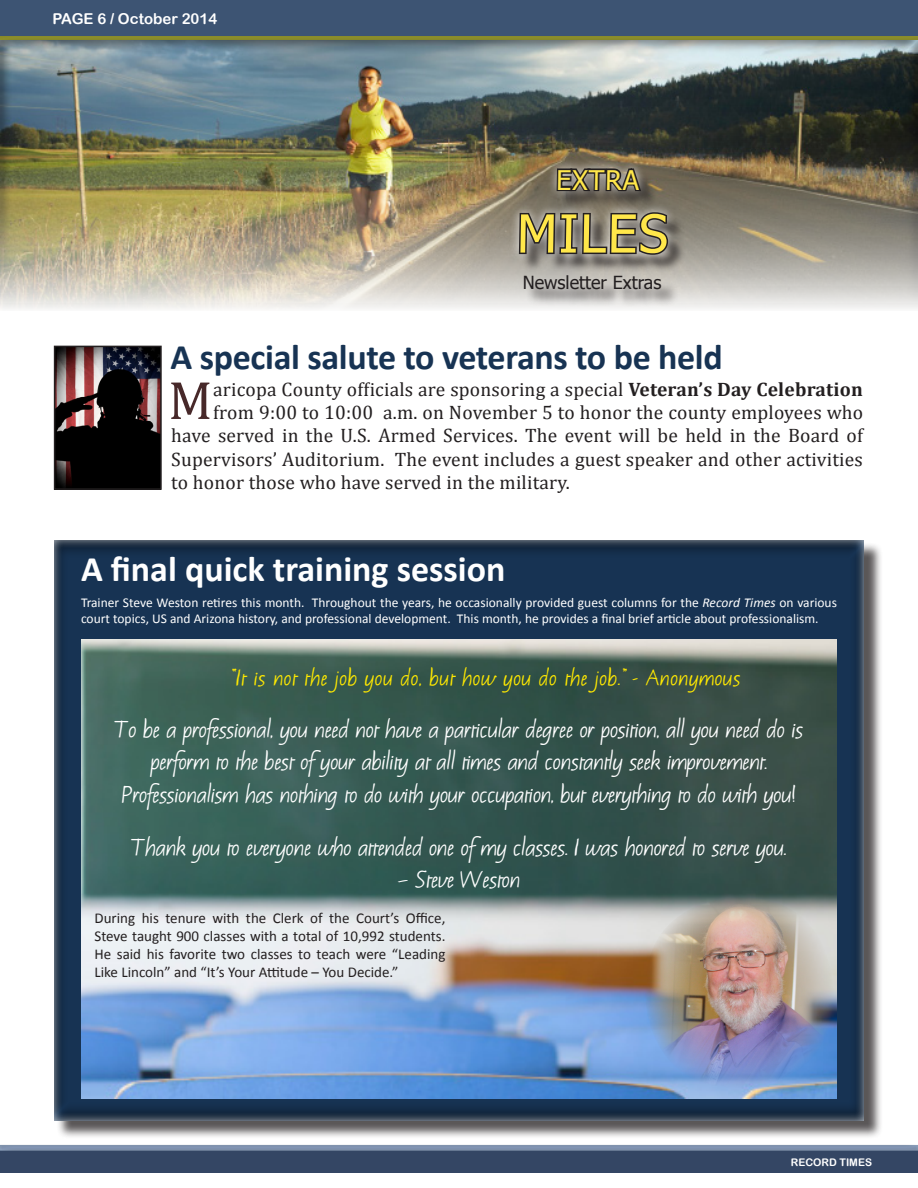
<style>
.page{position:relative;width:918px;height:1188px;background:#fff}
.page>*{position:absolute;margin:0;border:0;box-sizing:border-box;transform-origin:0 0}
.t1{font:54.6px "Cambria";color:#472829}
.t2{font:52.5px "Tahoma";color:#ffe74a}
.t3{font:700 36px "Calibri";letter-spacing:-.01em;color:#173353}
.t4{font:700 36px "Calibri";color:#fff}
.t5{font:700 27px "Notehand";color:#fff}
.t6{font:27px "Tahoma";color:#ffe74a}
.t7{font:700 25.5px "Notehand";letter-spacing:.03em;color:#ffe901}
.t8{font:19.5px "Cambria";letter-spacing:.01em;color:#231f20}
.t9{font:18px "Tahoma";color:#231f20}
.t10{font:15px/18px "Calibri";color:#231f20;text-align:justify}
.t11{font:15px "Arial Rounded MT Bold";color:#fff}
.t12{font:13.5px/16.2px "Calibri";color:#fff}
.t13{font:10.5px "Arial Rounded MT Bold";color:#fff}
.s1{font-weight:700}
.s2{font-style:italic}
</style>
<div class="page">
<div style="left:0;top:39px;width:918px;height:271px;background:#231f20;opacity:.5"></div>
<div style="left:1px;top:0;width:917px;height:36px;background:#3d5473"></div>
<div style="left:0;top:33px;width:918px;height:8px;background:#231f20;opacity:.5"></div>
<div style="left:0;top:1150px;width:918px;height:22px;background:#344664"></div>
<div style="left:0;top:1143px;width:918px;height:9px;background:#231f20;opacity:.5"></div>
<img style="left:57px;top:349px;width:102px;height:138px">
<div style="left:54px;top:346px;width:108px;height:144px;border:2px solid #231f20"></div>
<div style="left:521px;top:171px;width:165px;height:102px;background:#231f20;opacity:.75"></div>
<div style="left:509px;top:159px;width:168px;height:105px;background:#fff;opacity:.75"></div>
<svg style="left:555px;top:163px;width:88px;height:30px;background:#57524c"></svg>
<svg style="left:517px;top:206px;width:153px;height:51px;background:#6f6a65"></svg>
<div style="left:526px;top:278px;width:153px;height:29px;background:#231f20;opacity:.75"></div>
<div style="left:56px;top:542px;width:827px;height:597px;background:#231f20;opacity:.75"></div>
<div style="left:52px;top:538px;width:815px;height:584px;background:#fff;opacity:.75"></div>
<img style="left:81px;top:639px;width:756px;height:459px">
<img style="left:645px;top:897px;width:188px;height:191px">
<p class="t11" style="left:53px;top:10px;width:166px">PAGE 6 / October 2014</p>
<p class="t6" style="left:556px;top:162px;width:84px">EXTRA</p>
<p class="t2" style="left:517px;top:198px;width:154px">MILES</p>
<p class="t9" style="left:523px;top:270px;width:140px">Newsletter Extras</p>
<p class="t3" style="left:171px;top:334px;width:554px">A special salute to veterans to be held</p>
<p class="t1" style="left:168px;top:368px;width:46px">M</p>
<p class="t8" style="left:213px;top:377px;width:651px">aricopa County officials are sponsoring a special <span class="s1">Veteran’s Day Celebration</span></p>
<p class="t8" style="left:213px;top:401px;width:651px">from 9:00 to 10:00 a.m. on November 5 to honor the county employees who</p>
<p class="t8" style="left:171px;top:424px;width:693px">have served in the U.S. Armed Services. The event will be held in the Board of</p>
<p class="t8" style="left:171px;top:448px;width:693px">Supervisors’ Auditorium. The event includes a guest speaker and other activities</p>
<p class="t8" style="left:171px;top:471px;width:400px">to honor those who have served in the military.</p>
<p class="t4" style="left:81px;top:546px;width:426px">A final quick training session</p>
<p class="t12" style="left:81px;top:595px;width:757px">Trainer Steve Weston retires this month. Throughout the years, he occasionally provided guest columns for the <span class="s2">Record Times</span> on various court topics, US and Arizona history, and professional development. This month, he provides a final brief article about professionalism.</p>
<p class="t7" style="left:232px;top:665px;width:510px">“It is not the job you do, but how you do the job.” - Anonymous</p>
<p class="t5" style="left:115px;top:716px;width:690px">To be a professional, you need not have a particular degree or position, all you need do is</p>
<p class="t5" style="left:151px;top:749px;width:618px">perform to the best of your ability at all times and constantly seek improvement.</p>
<p class="t5" style="left:123px;top:781px;width:674px">Professionalism has nothing to do with your occupation, but everything to do with you!</p>
<p class="t5" style="left:132px;top:834px;width:656px">Thank you to everyone who attended one of my classes. I was honored to serve you.</p>
<p class="t5" style="left:398px;top:867px;width:124px">– Steve Weston</p>
<p class="t10" style="left:94px;top:909px;width:352px">During his tenure with the Clerk of the Court’s Office, Steve taught 900 classes with a total of 10,992 students.<br>He said his favorite two classes to teach were “Leading Like Lincoln” and “It’s Your Attitude – You Decide.”</p>
<p class="t13" style="left:791px;top:1156px;width:83px">RECORD TIMES</p>
</div>
